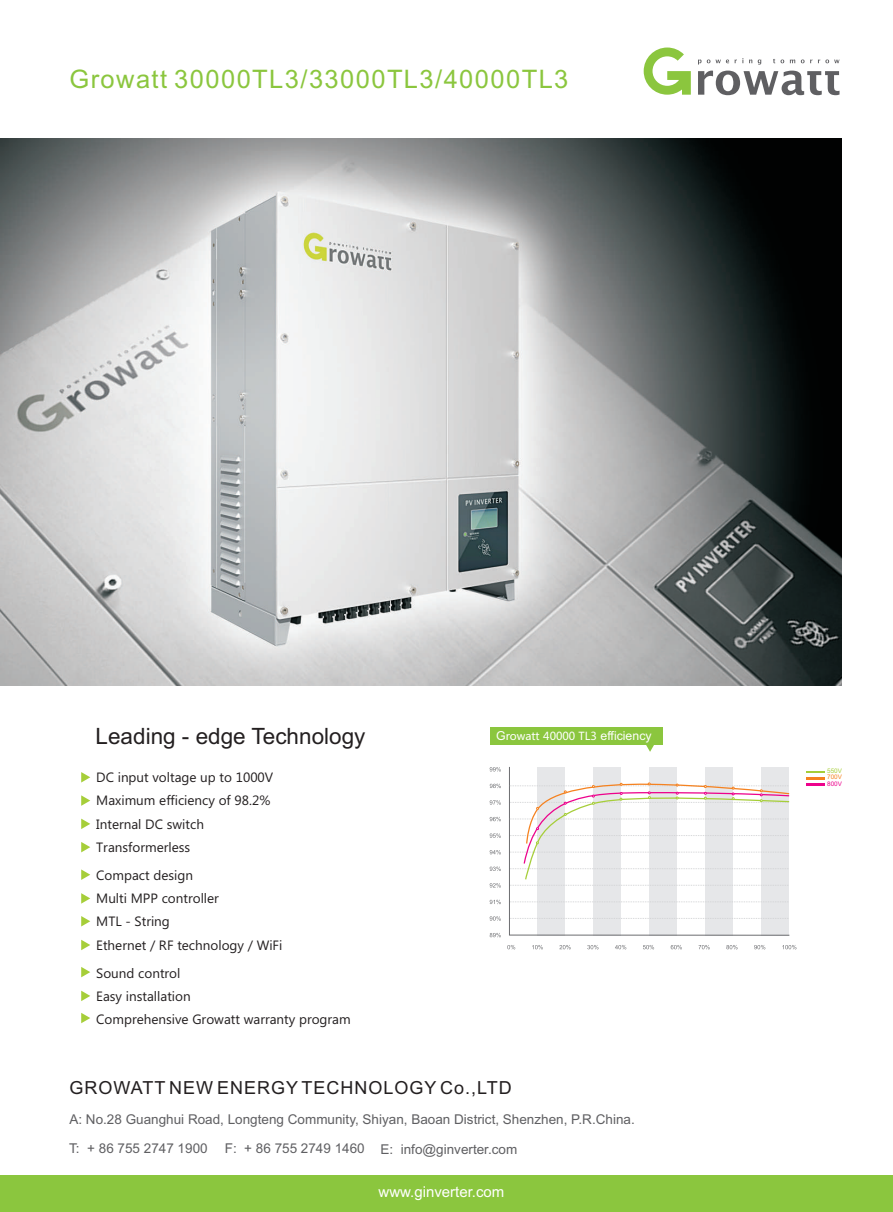
<style>
.page{position:relative;width:893px;height:1212px;background:#fff}
.page>*{position:absolute;margin:0;border:0;box-sizing:border-box;transform-origin:0 0}
.t1{font:25.5px "Arial";letter-spacing:.055em;color:#8bc63e}
.t2{font:22.5px "Arial";color:#231f20}
.t3{font:18px "Arial";letter-spacing:.055em;color:#231f20}
.t4{font:15px "Arial";color:#fff}
.t5{font:13.5px/23.4px "Ebrima";color:#231f20}
.t6{font:13.5px/29.2px "Arial";color:#5f5f62}
.t7{font:10.95px "Microsoft Ya Hei";color:#fff}
.t8{font:6.3px "Arial";color:#a6ce39}
.t9{font:6.3px "Arial";color:#f58220}
.t10{font:6.3px "Arial";color:#ed028c}
.s1{font-family:"Arial";font-size:12.3px}
</style>
<div class="page">
<svg style="left:698px;top:60px;width:3px;height:5px"></svg>
<svg style="left:707px;top:60px;width:22px;height:3px"></svg>
<svg style="left:758px;top:60px;width:3px;height:5px"></svg>
<svg style="left:773px;top:59px;width:11px;height:4px"></svg>
<svg style="left:801px;top:60px;width:11px;height:3px"></svg>
<svg style="left:818px;top:60px;width:21px;height:3px"></svg>
<svg style="left:698px;top:71px;width:141px;height:24px"></svg>
<svg style="left:644px;top:48px;width:47px;height:47px"></svg>
<div style="left:0;top:1175px;width:893px;height:37px;background:#8bc63e"></div>
<svg style="left:81px;top:772px;width:9px;height:10px"></svg>
<svg style="left:81px;top:795px;width:9px;height:11px"></svg>
<svg style="left:81px;top:819px;width:9px;height:10px"></svg>
<svg style="left:81px;top:842px;width:9px;height:10px"></svg>
<svg style="left:81px;top:869px;width:9px;height:11px"></svg>
<svg style="left:81px;top:893px;width:9px;height:11px"></svg>
<svg style="left:81px;top:916px;width:9px;height:10px"></svg>
<svg style="left:81px;top:940px;width:9px;height:10px"></svg>
<svg style="left:81px;top:967px;width:9px;height:10px"></svg>
<svg style="left:81px;top:991px;width:9px;height:10px"></svg>
<svg style="left:81px;top:1013px;width:9px;height:10px"></svg>
<div style="left:490px;top:727px;width:173px;height:17px;background:#8bc63e"></div>
<svg style="left:645px;top:744px;width:10px;height:8px"></svg>
<svg style="left:490px;top:800px;width:11px;height:5px"></svg>
<svg style="left:490px;top:817px;width:11px;height:4px"></svg>
<svg style="left:490px;top:833px;width:11px;height:5px"></svg>
<svg style="left:490px;top:850px;width:11px;height:4px"></svg>
<svg style="left:490px;top:866px;width:11px;height:5px"></svg>
<svg style="left:490px;top:883px;width:11px;height:4px"></svg>
<svg style="left:490px;top:900px;width:11px;height:4px"></svg>
<svg style="left:490px;top:916px;width:11px;height:5px"></svg>
<svg style="left:490px;top:933px;width:11px;height:4px"></svg>
<svg style="left:507px;top:945px;width:8px;height:4px"></svg>
<svg style="left:532px;top:945px;width:11px;height:4px"></svg>
<svg style="left:559px;top:945px;width:12px;height:4px"></svg>
<svg style="left:587px;top:945px;width:11px;height:4px"></svg>
<svg style="left:615px;top:945px;width:11px;height:4px"></svg>
<svg style="left:643px;top:945px;width:11px;height:4px"></svg>
<svg style="left:509px;top:767px;width:281px;height:169px"></svg>
<svg style="left:490px;top:784px;width:11px;height:4px"></svg>
<svg style="left:490px;top:767px;width:11px;height:4px"></svg>
<hr style="left:807px;top:783px;width:18px;height:3px;background:#ed028c">
<svg style="left:807px;top:771px;width:18px;height:8px"></svg>
<svg style="left:671px;top:945px;width:11px;height:4px"></svg>
<svg style="left:699px;top:945px;width:11px;height:4px"></svg>
<svg style="left:726px;top:945px;width:11px;height:4px"></svg>
<svg style="left:754px;top:945px;width:11px;height:4px"></svg>
<svg style="left:782px;top:945px;width:14px;height:4px"></svg>
<svg style="left:510px;top:783px;width:280px;height:103px"></svg>
<img style="left:0;top:139px;width:842px;height:547px">
<h1 class="t1" style="left:69px;top:69px;width:500px">Growatt 30000TL3/33000TL3/40000TL3</h1>
<h2 class="t2" style="left:96px;top:727px;width:271px">Leading - edge Technology</h2>
<p class="t5" style="left:96px;top:767px;width:179px">DC input voltage up to 1000V<br>Maximum efficiency of 98.2%<br>Internal DC switch<br>Transformerless</p>
<p class="t5" style="left:96px;top:864px;width:188px">Compact design<br>Multi MPP controller<br>MTL - String<br>Ethernet / RF technology / WiFi</p>
<p class="t5" style="left:96px;top:962px;width:256px">Sound control<br>Easy installation<br>Comprehensive Growatt warranty program</p>
<p class="t7" style="left:496px;top:731px;width:157px"><span class="s1">G</span>rowatt 40000 TL3 <span class="s1">efficiency</span></p>
<h3 class="t3" style="left:69px;top:1081px;width:444px">GROWATT NEW ENERGY TECHNOLOGY Co.,LTD</h3>
<p class="t6" style="left:69px;top:1106px;width:567px">A: No.28 Guanghui Road, Longteng Community, Shiyan, Baoan District, Shenzhen, P.R.China.<br>T: + 86 755 2747 1900</p>
<p class="t6" style="left:225px;top:1136px;width:294px">F: + 86 755 2749 1460 E: info@ginverter.com</p>
<p class="t4" style="left:379px;top:1186px;width:127px">www.ginverter.com</p>
<p class="t8" style="left:827px;top:768px;width:16px">550V</p>
<p class="t9" style="left:827px;top:775px;width:16px">700V</p>
<p class="t10" style="left:827px;top:781px;width:16px">800V</p>
</div>
